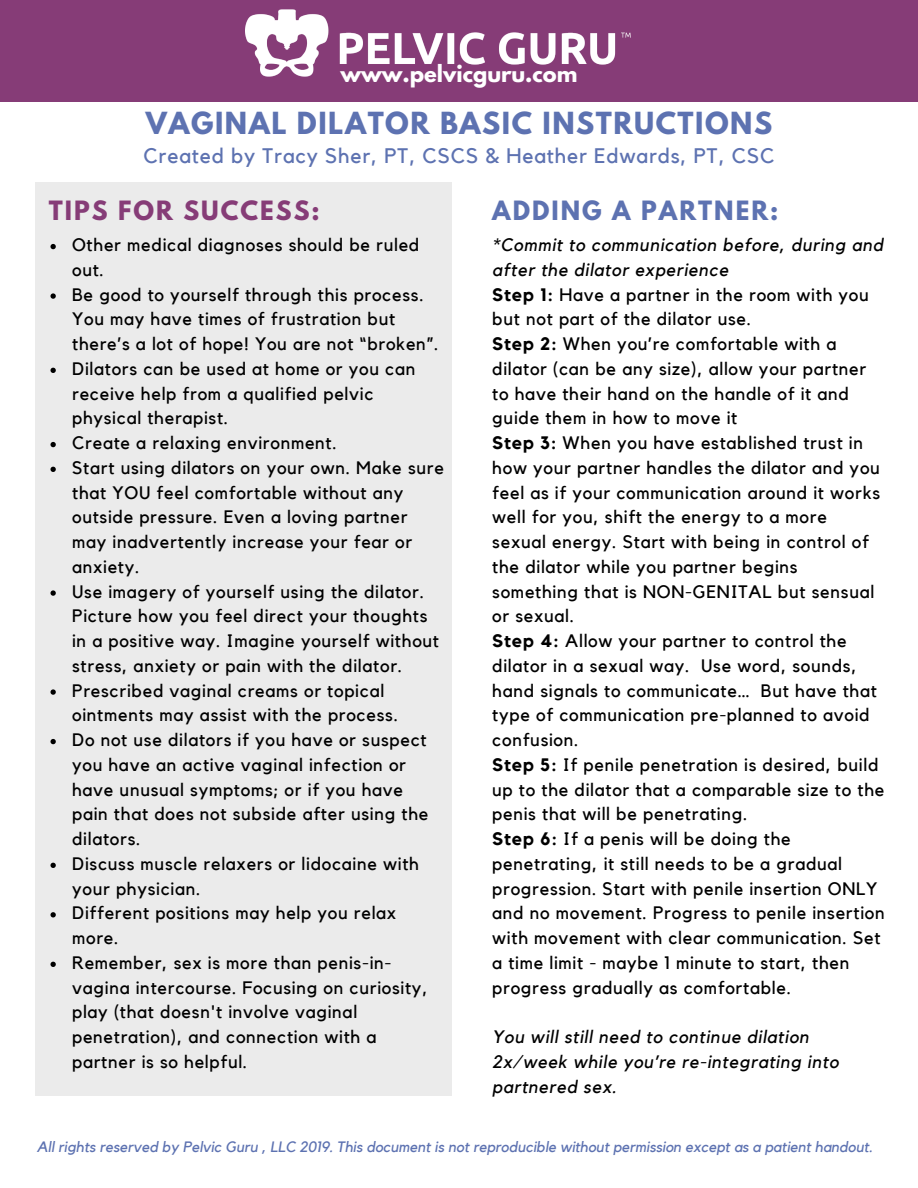
<style>
.page{position:relative;width:918px;height:1188px;background:#fff}
.page>*{position:absolute;margin:0;border:0;box-sizing:border-box;transform-origin:0 0}
.t1{font:700 27px "League Spartan";letter-spacing:.055em;color:#5d72b1}
.t2{font:700 23.55px "League Spartan";letter-spacing:.085em;color:#863c77}
.t3{font:700 23.55px "League Spartan";letter-spacing:.085em;color:#5d72b1}
.t4{font:21px "Kollektif";letter-spacing:.04em;color:#5d72b1}
.t5{font:700 21px "League Spartan";color:#fff}
.t6{font:18px/24.8px "Kollektif";letter-spacing:.04em;color:#000}
.t7{font:italic 18px/24.8px "Kollektif";letter-spacing:.04em;color:#000}
.t8{font:italic 15px "Kollektif";color:#5d72b1}
.s1{font-style:italic}
.s2{font-weight:700}
</style>
<div class="page">
<div style="left:0;top:0;width:918px;height:101px;background:#863c77"></div>
<div style="left:36px;top:183px;width:416px;height:913px;background:#ebebeb"></div>
<svg style="left:51px;top:244px;width:5px;height:5px"></svg>
<svg style="left:51px;top:293px;width:5px;height:6px"></svg>
<svg style="left:51px;top:368px;width:5px;height:5px"></svg>
<svg style="left:51px;top:442px;width:5px;height:5px"></svg>
<svg style="left:51px;top:467px;width:5px;height:5px"></svg>
<svg style="left:51px;top:590px;width:5px;height:6px"></svg>
<svg style="left:51px;top:689px;width:5px;height:6px"></svg>
<svg style="left:51px;top:739px;width:5px;height:5px"></svg>
<svg style="left:51px;top:863px;width:5px;height:5px"></svg>
<svg style="left:51px;top:912px;width:5px;height:5px"></svg>
<svg style="left:51px;top:962px;width:5px;height:5px"></svg>
<img style="left:246px;top:10px;width:385px;height:66px">
<p class="t5" style="left:341px;top:63px;width:239px">www.pelvicguru.com</p>
<h1 class="t1" style="left:146px;top:110px;width:628px">VAGINAL DILATOR BASIC INSTRUCTIONS</h1>
<p class="t4" style="left:143px;top:146px;width:633px">Created by Tracy Sher, PT, CSCS &amp; Heather Edwards, PT, CSC</p>
<h2 class="t2" style="left:49px;top:198px;width:273px">TIPS FOR SUCCESS:</h2>
<h2 class="t3" style="left:492px;top:198px;width:288px">ADDING A PARTNER:</h2>
<p class="t6" style="left:72px;top:233px;width:373px">Other medical diagnoses should be ruled out.<br>Be good to yourself through this process.<br>You may have times of frustration but there’s a lot of hope! You are not “broken”.<br>Dilators can be used at home or you can receive help from a qualified pelvic physical therapist.<br>Create a relaxing environment.<br>Start using dilators on your own. Make sure that YOU feel comfortable without any outside pressure. Even a loving partner may inadvertently increase your fear or anxiety.<br>Use imagery of yourself using the dilator.<br>Picture how you feel direct your thoughts in a positive way. Imagine yourself without stress, anxiety or pain with the dilator.<br>Prescribed vaginal creams or topical ointments may assist with the process.<br>Do not use dilators if you have or suspect you have an active vaginal infection or have unusual symptoms; or if you have<br>pain that does not subside after using the dilators.<br>Discuss muscle relaxers or lidocaine with your physician.<br>Different positions may help you relax more.<br>Remember, sex is more than penis-in&shy;vagina intercourse. Focusing on curiosity, play (that doesn't involve vaginal penetration), and connection with a partner is so helpful.</p>
<p class="t6" style="left:492px;top:233px;width:394px"><span class="s1">*Commit to communication before, during and after the dilator experience<br></span><span class="s2">Step 1:</span> Have a partner in the room with you but not part of the dilator use.<br><span class="s2">Step 2:</span> When you’re comfortable with a dilator (can be any size), allow your partner to have their hand on the handle of it and guide them in how to move it<br><span class="s2">Step 3:</span> When you have established trust in how your partner handles the dilator and you feel as if your communication around it works well for you, shift the energy to a more sexual energy. Start with being in control of the dilator while you partner begins something that is NON-GENITAL but sensual or sexual.<br><span class="s2">Step 4:</span> Allow your partner to control the dilator in a sexual way. Use word, sounds, hand signals to communicate… But have that type of communication pre-planned to avoid confusion.<br><span class="s2">Step 5:</span> If penile penetration is desired, build up to the dilator that a comparable size to the penis that will be penetrating.<br><span class="s2">Step 6:</span> If a penis will be doing the penetrating, it still needs to be a gradual progression. Start with penile insertion ONLY and no movement. Progress to penile insertion with movement with clear communication. Set a time limit - maybe 1 minute to start, then progress gradually as comfortable.</p>
<p class="t7" style="left:492px;top:1025px;width:348px">You will still need to continue dilation<br>2x/week while you’re re-integrating into partnered sex.</p>
<p class="t8" style="left:37px;top:1140px;width:837px">All rights reserved by Pelvic Guru , LLC 2019. This document is not reproducible without permission except as a patient handout.</p>
</div>
